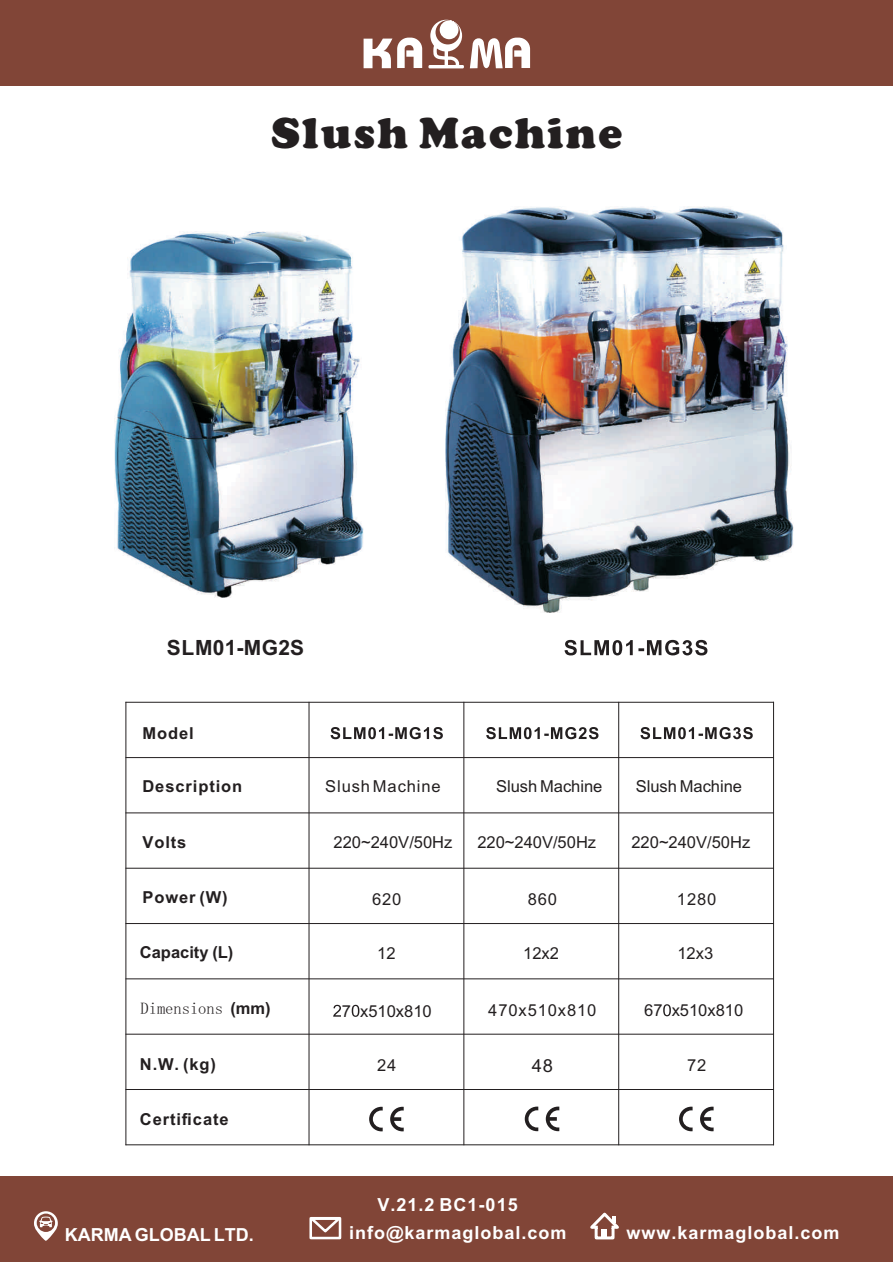
<style>
.page{position:relative;width:893px;height:1263px;background:#fff}
.page>*{position:absolute;margin:0;border:0;box-sizing:border-box;transform-origin:0 0}
.t1{font:900 45px "Cooper";letter-spacing:.05em;color:#231f20}
.t2{font:700 21px "Arial";letter-spacing:.02em;color:#231f20}
.t3{font:700 18px "Arial Unicode MS";letter-spacing:.055em;color:#fff}
.t4{font:700 18px "Arial Unicode MS";color:#fff}
.t5{font:18px "Arial Unicode MS";color:#231f20}
.t6{font:16.5px "Arial Unicode MS";color:#231f20}
.t7{font:700 16.5px "Arial Unicode MS";letter-spacing:.055em;color:#231f20}
.t8{font:16.5px "Arial Unicode MS";letter-spacing:.055em;color:#231f20}
.t9{font:16.5px "Sim Sun";color:#231f20}
.t10{font:700 16.5px "Arial Unicode MS";color:#231f20}
.s1{font-family:"Arial";font-weight:700}
</style>
<div class="page">
<div style="left:0;top:0;width:893px;height:85px;background:#814537"></div>
<hr style="left:125px;top:702px;width:1px;height:443px;background:#231f20">
<hr style="left:309px;top:702px;width:1px;height:443px;background:#231f20">
<hr style="left:463px;top:702px;width:1px;height:443px;background:#231f20">
<hr style="left:618px;top:702px;width:1px;height:443px;background:#231f20">
<hr style="left:773px;top:702px;width:1px;height:443px;background:#231f20">
<hr style="left:125px;top:1144px;width:649px;height:1px;background:#231f20">
<hr style="left:125px;top:1089px;width:649px;height:1px;background:#231f20">
<hr style="left:125px;top:1034px;width:649px;height:1px;background:#231f20">
<hr style="left:125px;top:978px;width:649px;height:1px;background:#231f20">
<hr style="left:125px;top:923px;width:649px;height:1px;background:#231f20">
<hr style="left:125px;top:868px;width:649px;height:1px;background:#231f20">
<hr style="left:125px;top:812px;width:649px;height:1px;background:#231f20">
<hr style="left:125px;top:757px;width:649px;height:1px;background:#231f20">
<hr style="left:125px;top:702px;width:649px;height:1px;background:#231f20">
<svg style="left:679px;top:1107px;width:35px;height:24px"></svg>
<svg style="left:333px;top:1005px;width:8px;height:12px"></svg>
<svg style="left:352px;top:1005px;width:7px;height:12px"></svg>
<svg style="left:663px;top:1004px;width:8px;height:12px"></svg>
<svg style="left:369px;top:1107px;width:35px;height:24px"></svg>
<svg style="left:525px;top:1106px;width:34px;height:25px"></svg>
<svg style="left:331px;top:727px;width:422px;height:12px"></svg>
<svg style="left:564px;top:640px;width:143px;height:15px"></svg>
<svg style="left:364px;top:20px;width:166px;height:49px"></svg>
<div style="left:440px;top:20px;width:18px;height:19px;background:#fff;border-radius:50%"></div>
<img style="left:114px;top:232px;width:249px;height:366px">
<img style="left:445px;top:206px;width:348px;height:406px">
<div style="left:0;top:1176px;width:893px;height:86px;background:#814537"></div>
<div style="left:309px;top:1217px;width:32px;height:22px;border:3px solid #fff"></div>
<svg style="left:309px;top:1217px;width:33px;height:18px"></svg>
<div style="left:595px;top:1226px;width:19px;height:13px;border:3px solid #fff"></div>
<svg style="left:590px;top:1212px;width:29px;height:19px"></svg>
<div style="left:601px;top:1229px;width:6px;height:8px;background:#fff"></div>
<svg style="left:34px;top:1211px;width:24px;height:30px"></svg>
<h1 class="t1" style="left:271px;top:107px;width:353px">Slush Machine</h1>
<p class="t2" style="left:167px;top:633px;width:139px">SLM01-MG2S</p>
<p class="t7" style="left:142px;top:721px;width:53px">Model</p>
<p class="t7" style="left:142px;top:774px;width:101px">Description</p>
<p class="t8" style="left:325px;top:774px;width:117px">Slush Machine</p>
<p class="t6" style="left:496px;top:775px;width:108px">Slush Machine</p>
<p class="t6" style="left:636px;top:775px;width:108px">Slush Machine</p>
<p class="t7" style="left:142px;top:830px;width:45px">Volts</p>
<p class="t6" style="left:334px;top:830px;width:120px">220~240V/50Hz</p>
<p class="t6" style="left:477px;top:830px;width:120px">220~240V/50Hz</p>
<p class="t6" style="left:631px;top:830px;width:120px">220~240V/50Hz</p>
<p class="t7" style="left:142px;top:885px;width:87px">Power (W)</p>
<p class="t6" style="left:372px;top:887px;width:31px">620</p>
<p class="t6" style="left:528px;top:887px;width:31px">860</p>
<p class="t6" style="left:677px;top:887px;width:41px">1280</p>
<p class="t10" style="left:140px;top:940px;width:95px">Capacity (L)</p>
<p class="t6" style="left:377px;top:942px;width:20px">12</p>
<p class="t6" style="left:523px;top:942px;width:37px">12x2</p>
<p class="t6" style="left:677px;top:942px;width:37px">12x3</p>
<p class="t9" style="left:141px;top:999px;width:132px">Dimensions <span class="s1">(mm)</span></p>
<p class="t7" style="left:140px;top:1052px;width:78px">N.W. (kg)</p>
<p class="t7" style="left:140px;top:1107px;width:90px">Certificate</p>
<p class="t6" style="left:342px;top:999px;width:91px">7 x510x810</p>
<p class="t8" style="left:488px;top:998px;width:110px">470x510x810</p>
<p class="t6" style="left:377px;top:1053px;width:21px">24</p>
<p class="t5" style="left:532px;top:1052px;width:23px">48</p>
<p class="t6" style="left:644px;top:998px;width:101px">67 x510x810</p>
<p class="t6" style="left:687px;top:1053px;width:21px">72</p>
<p class="t3" style="left:378px;top:1191px;width:142px">V.21.2 BC1-015</p>
<p class="t4" style="left:65px;top:1221px;width:191px">KARMA GLOBAL LTD.</p>
<p class="t3" style="left:349px;top:1220px;width:219px">info@karmaglobal.com</p>
<p class="t3" style="left:627px;top:1220px;width:214px">www.karmaglobal.com</p>
</div>
